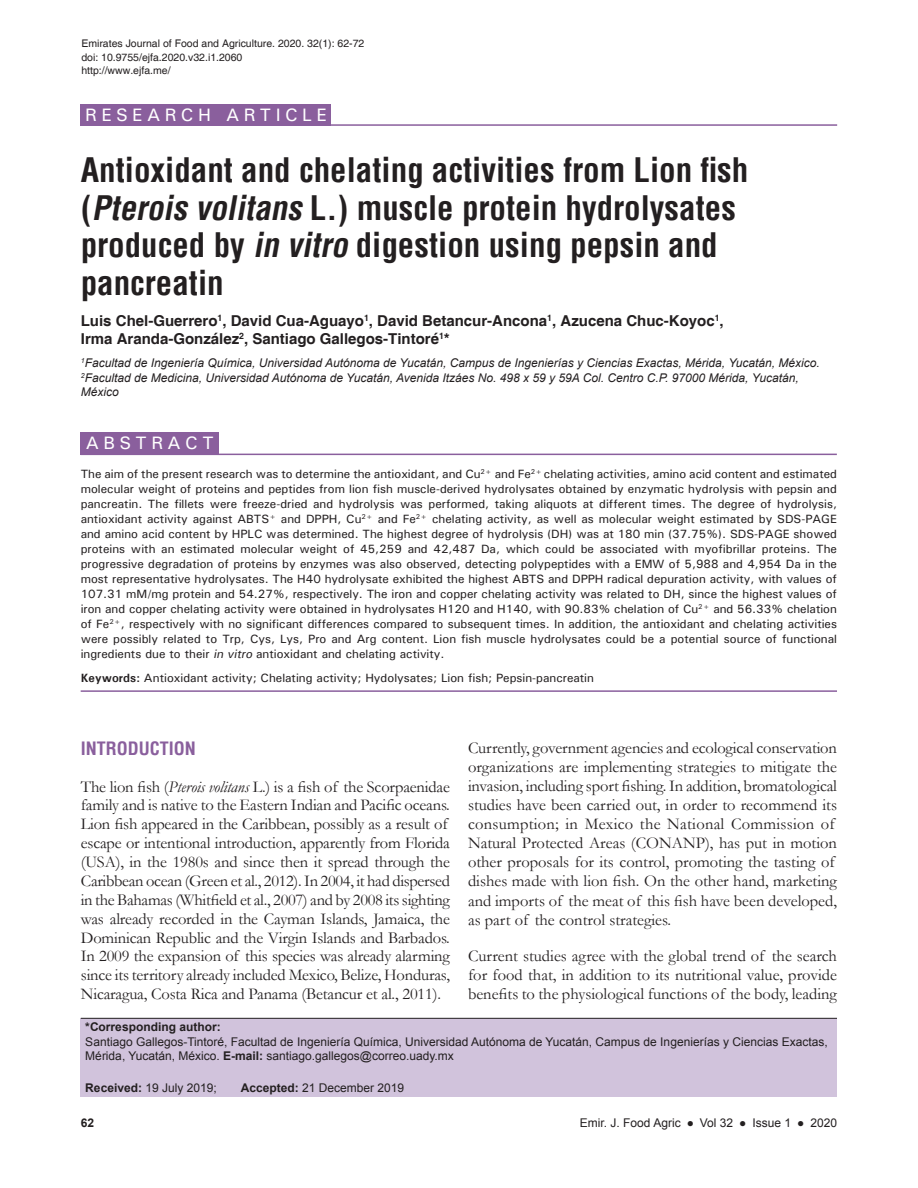
<style>
.page{position:relative;width:918px;height:1188px;background:#fff}
.page>*{position:absolute;margin:0;border:0;box-sizing:border-box;transform-origin:0 0}
.AU{font:700 condensed 33px/37.5px "Helvetica";color:#231f20}
.AH{font:500 18px "Univers";letter-spacing:.25em;color:#fff}
.t1{font:700 condensed 18px "Helvetica";color:#8a5f9d}
.ABSH{font:500 18px "Univers";letter-spacing:.25em;color:#fff}
.TX{font:16.5px/18.9px "Garamond";letter-spacing:-.01em;color:#231f20}
.AU-2{font:700 15px/18px "Helvetica";color:#231f20}
.ABS{font:500 12px/15px "Univers";color:#231f20;text-align:justify}
.AFF{font:italic 12px/14.4px "Arial";color:#231f20}
.ADD{font:12px/14.4px "Arial";color:#231f20}
.KWD{font:500 12px "Univers";color:#231f20}
.His{font:12px "Arial";color:#231f20}
.RF_R{font:12px "Arial";color:#231f20}
.RF_R-2{font:700 12px "Arial";color:#231f20}
.Journal{font:10.5px "Helvetica";color:#231f20}
.s1{font-style:italic}
.s2{font-weight:700}
</style>
<div class="page">
<div style="left:81px;top:1018px;width:756px;height:78px;background:#d1c3dc"></div>
<hr style="left:81px;top:1018px;width:756px;height:1px;background:#231f20">
<hr style="left:81px;top:690px;width:756px;height:2px;background:#8a5f9d">
<div style="left:81px;top:432px;width:138px;height:23px;background:#8a5f9d"></div>
<hr style="left:81px;top:454px;width:756px;height:1px;background:#8a5f9d">
<div style="left:81px;top:104px;width:250px;height:22px;background:#8a5f9d"></div>
<hr style="left:81px;top:124px;width:756px;height:2px;background:#8a5f9d">
<p class="Journal" style="left:81px;top:37px;width:285px">Emirates Journal of Food and Agriculture. 2020. 32(1): 62-72</p>
<p class="Journal" style="left:81px;top:51px;width:163px">doi: 10.9755/ejfa.2020.v32.i1.2060</p>
<p class="Journal" style="left:81px;top:64px;width:91px">http://www.ejfa.me/</p>
<p class="AH" style="left:85px;top:104px;width:243px">RESEARCH ARTICLE</p>
<p class="AU" style="left:81px;top:151px;width:669px">Antioxidant and chelating activities from Lion fish (<span class="s1">Pterois volitans</span> L.) muscle protein hydrolysates produced by <span class="s1">in vitro</span> digestion using pepsin and pancreatin</p>
<p class="AU-2" style="left:81px;top:313px;width:644px">Luis Chel-Guerrero<sup>1</sup>, David Cua-Aguayo<sup>1</sup>, David Betancur-Ancona<sup>1</sup>, Azucena Chuc-Koyoc<sup>1</sup>,<br>Irma Aranda-González<sup>2</sup>, Santiago Gallegos-Tintoré<sup>1</sup>*</p>
<p class="AFF" style="left:81px;top:356px;width:741px"><sup>1</sup>Facultad de Ingeniería Química, Universidad Autónoma de Yucatán, Campus de Ingenierías y Ciencias Exactas, Mérida, Yucatán, México.<br><sup>2</sup>Facultad de Medicina, Universidad Autónoma de Yucatán, Avenida Itzáes No. 498 x 59 y 59A Col. Centro C.P. 97000 Mérida, Yucatán,<br>México</p>
<p class="ABSH" style="left:86px;top:431px;width:129px">ABSTRACT</p>
<p class="ABS" style="left:81px;top:466px;width:758px">The aim of the present research was to determine the antioxidant, and Cu<sup>2+</sup> and Fe<sup>2+</sup> chelating activities, amino acid content and estimated molecular weight of proteins and peptides from lion fish muscle-derived hydrolysates obtained by enzymatic hydrolysis with pepsin and pancreatin. The fillets were freeze-dried and hydrolysis was performed, taking aliquots at different times. The degree of hydrolysis, antioxidant activity against ABTS<sup>+</sup> and DPPH, Cu<sup>2+</sup> and Fe<sup>2+</sup> chelating activity, as well as molecular weight estimated by SDS-PAGE and amino acid content by HPLC was determined. The highest degree of hydrolysis (DH) was at 180 min (37.75%). SDS-PAGE showed proteins with an estimated molecular weight of 45,259 and 42,487 Da, which could be associated with myofibrillar proteins. The progressive degradation of proteins by enzymes was also observed, detecting polypeptides with a EMW of 5,988 and 4,954 Da in the most representative hydrolysates. The H40 hydrolysate exhibited the highest ABTS and DPPH radical depuration activity, with values of 107.31 mM/mg protein and 54.27%, respectively. The iron and copper chelating activity was related to DH, since the highest values of iron and copper chelating activity were obtained in hydrolysates H120 and H140, with 90.83% chelation of Cu<sup>2+</sup> and 56.33% chelation of Fe<sup>2+</sup>, respectively with no significant differences compared to subsequent times. In addition, the antioxidant and chelating activities were possibly related to Trp, Cys, Lys, Pro and Arg content. Lion fish muscle hydrolysates could be a potential source of functional ingredients due to their <span class="s1">in vitro</span> antioxidant and chelating activity.</p>
<p class="KWD" style="left:81px;top:670px;width:515px"><span class="s2">Keywords:</span> Antioxidant activity; Chelating activity; Hydolysates; Lion fish; Pepsin-pancreatin</p>
<h1 class="t1" style="left:81px;top:737px;width:117px">INTRODUCTION</h1>
<p class="TX" style="left:81px;top:776px;width:371px">The lion fish (<span class="s1">Pterois volitans</span> L.) is a fish of the Scorpaenidae family and is native to the Eastern Indian and Pacific oceans.<br>Lion fish appeared in the Caribbean, possibly as a result of escape or intentional introduction, apparently from Florida (USA), in the 1980s and since then it spread through the Caribbean ocean (Green et al., 2012). In 2004, it had dispersed in the Bahamas (Whitfield et al., 2007) and by 2008 its sighting was already recorded in the Cayman Islands, Jamaica, the Dominican Republic and the Virgin Islands and Barbados.<br>In 2009 the expansion of this species was already alarming since its territory already included Mexico, Belize, Honduras, Nicaragua, Costa Rica and Panama (Betancur et al., 2011).</p>
<p class="TX" style="left:468px;top:738px;width:371px">Currently, government agencies and ecological conservation organizations are implementing strategies to mitigate the invasion, including sport fishing. In addition, bromatological studies have been carried out, in order to recommend its consumption; in Mexico the National Commission of Natural Protected Areas (CONANP), has put in motion other proposals for its control, promoting the tasting of dishes made with lion fish. On the other hand, marketing and imports of the meat of this fish have been developed, as part of the control strategies.</p>
<p class="TX" style="left:468px;top:946px;width:371px;text-align:justify">Current studies agree with the global trend of the search for food that, in addition to its nutritional value, provide benefits to the physiological functions of the body, leading</p>
<p class="ADD" style="left:85px;top:1020px;width:744px"><span class="s2">*Corresponding author:<br></span>Santiago Gallegos-Tintoré, Facultad de Ingeniería Química, Universidad Autónoma de Yucatán, Campus de Ingenierías y Ciencias Exactas,<br>Mérida, Yucatán, México. <span class="s2">E-mail:</span> santiago.gallegos@correo.uady.mx</p>
<p class="His" style="left:85px;top:1080px;width:133px"><span class="s2">Received:</span> 19 July 2019;</p>
<p class="His" style="left:241px;top:1080px;width:165px"><span class="s2">Accepted:</span> 21 December 2019</p>
<p class="RF_R-2" style="left:81px;top:1115px;width:15px">62</p>
<p class="RF_R" style="left:580px;top:1115px;width:259px">Emir. J. Food Agric ● Vol 32 ● Issue 1 ● 2020</p>
</div>
